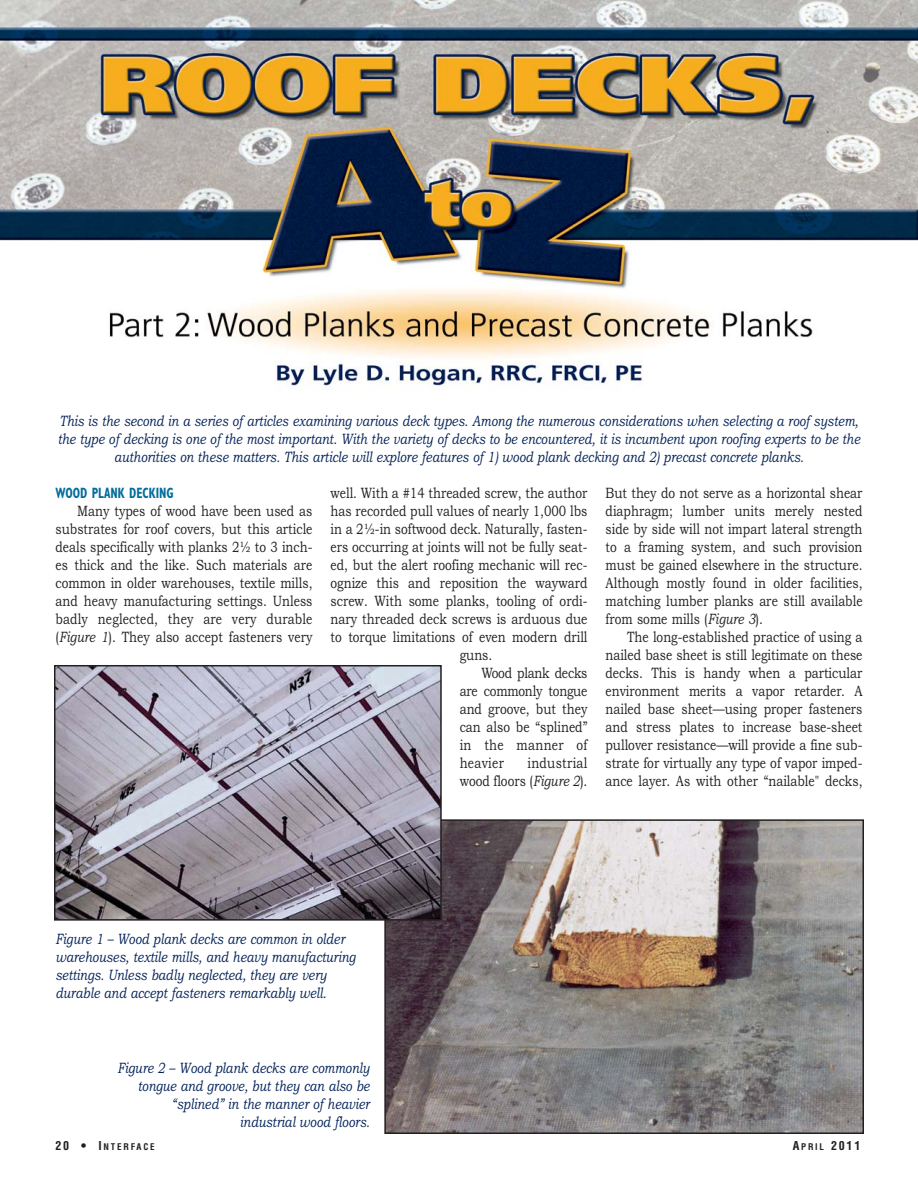
<style>
.page{position:relative;width:918px;height:1188px;background:#fff}
.page>*{position:absolute;margin:0;border:0;box-sizing:border-box;transform-origin:0 0}
.t1{font:15px/18px "Bookman Old Style";color:#231f20;scale:.8 1}
.t2{font:italic 15px/18px "Bookman Old Style";color:#002057;text-align:center;scale:.8 1}
.t3{font:700 condensed 15px "Gill Sans";color:#006d9b;scale:.8 1}
.t4{font:700 condensed 12px "Helvetica";color:#231f20}
.t5{font:700 condensed 9px "Helvetica";letter-spacing:.2em;color:#231f20}
.s1{font-style:italic}
.s2{font-size:12px}
.s3{font-size:9px}
</style>
<div class="page">
<img style="left:0;top:0;width:918px;height:389px">
<img style="left:387px;top:822px;width:474px;height:309px">
<div style="left:384px;top:819px;width:480px;height:315px;border:2px solid #231f20"></div>
<img style="left:57px;top:668px;width:382px;height:250px">
<div style="left:54px;top:665px;width:388px;height:256px;border:2px solid #231f20"></div>
<p class="t2" style="left:58px;top:413px;width:1005px">This is the second in a series of articles examining various deck types. Among the numerous considerations when selecting a roof system, the type of decking is one of the most important. With the variety of decks to be encountered, it is incumbent upon roofing experts to be the authorities on these matters. This article will explore features of 1) wood plank decking and 2) precast concrete planks.</p>
<p class="t3" style="left:56px;top:487px;width:149px">WOOD PLANK DECKING</p>
<p class="t1" style="left:331px;top:486px;width:666px">well. With a #14 threaded screw, the author But they do not serve as a horizontal shear</p>
<p class="t1" style="left:56px;top:504px;width:1010px;text-indent:22px">Many types of wood have been used as has recorded pull values of nearly 1,000 lbs diaphragm; lumber units merely nested substrates for roof covers, but this article in a 2½-in softwood deck. Naturally, fasten- side by side will not impart lateral strength deals specifically with planks 2½ to 3 inch- ers occurring at joints will not be fully seat- to a framing system, and such provision es thick and the like. Such materials are ed, but the alert roofing mechanic will rec- must be gained elsewhere in the structure. common in older warehouses, textile mills, ognize this and reposition the wayward Although mostly found in older facilities, and heavy manufacturing settings. Unless screw. With some planks, tooling of ordi- matching lumber planks are still available badly neglected, they are very durable nary threaded deck screws is arduous due from some mills (<span class="s1">Figure 3</span>).<br>(<span class="s1">Figure 1</span>). They also accept fasteners very to torque limitations of even modern drill</p>
<p class="t1" style="left:627px;top:630px;width:296px">The long-established practice of using a</p>
<p class="t2" style="left:56px;top:931px;width:377px;text-align:left">Figure 1 – Wood plank decks are common in older warehouses, textile mills, and heavy manufacturing settings. Unless badly neglected, they are very durable and accept fasteners remarkably well.</p>
<p class="t1" style="left:460px;top:648px;width:42px">guns.</p>
<p class="t1" style="left:606px;top:648px;width:323px">nailed base sheet is still legitimate on these</p>
<p class="t1" style="left:460px;top:666px;width:505px;text-align:justify;text-indent:22px">Wood plank decks decks. This is handy when a particular are commonly tongue environment merits a vapor retarder. A and groove, but they nailed base sheet—using proper fasteners can also be “splined” and stress plates to increase base-sheet in the manner of pullover resistance—will provide a fine sub&shy;heavier</p>
<p class="t1" style="left:460px;top:756px;width:505px;text-align:right">industrial strate for virtually any type of vapor imped-<br>wood floors (<span class="s1">Figure 2</span>). ance layer. As with other “nailable" decks,</p>
<p class="t2" style="left:117px;top:1060px;width:318px;text-align:right">Figure 2 – Wood plank decks are commonly tongue and groove, but they can also be “splined” in the manner of heavier industrial wood floors.</p>
<h6 class="t5" style="left:56px;top:1144px;width:101px"><span class="s2">20 • I</span>NTERFACE</h6>
<h6 class="t4" style="left:793px;top:1141px;width:69px">A<span class="s3">PRIL</span> 2011</h6>
</div>
